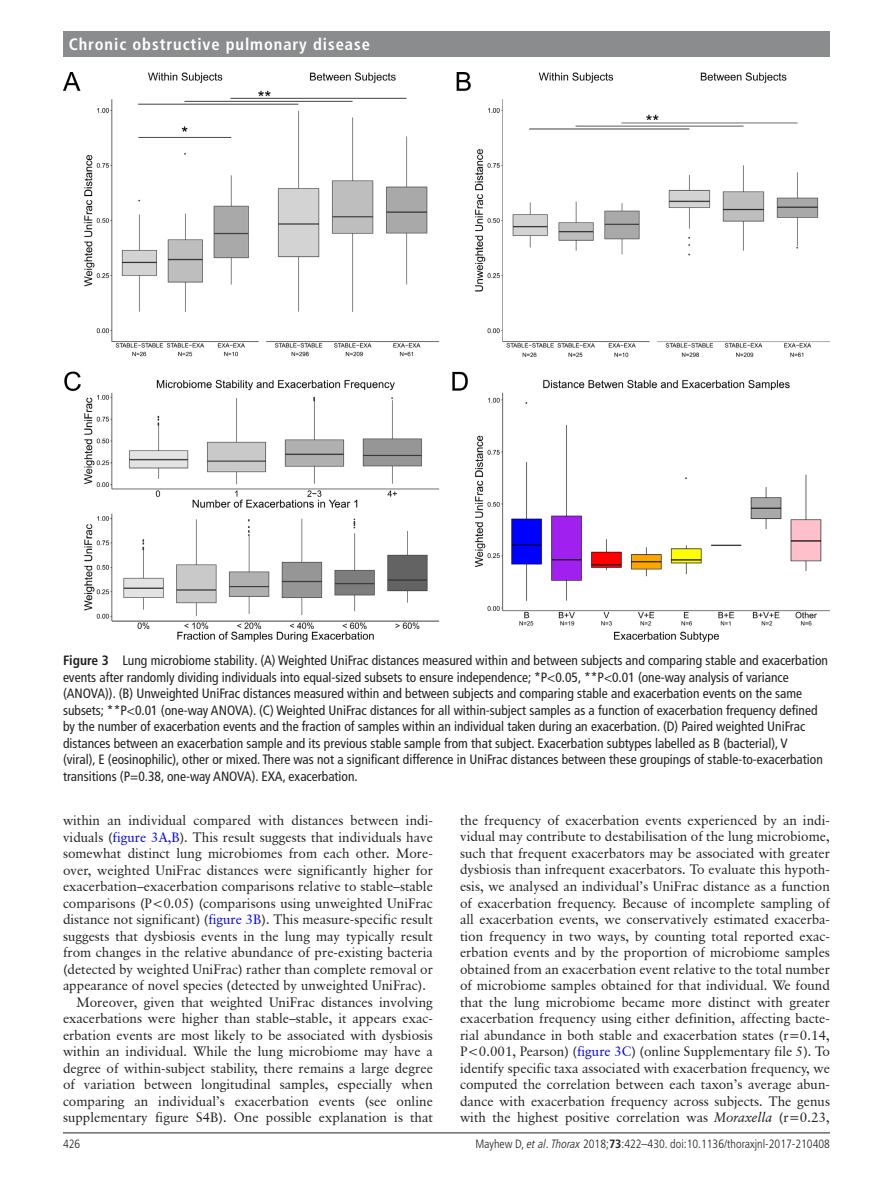
<style>
.page{position:relative;width:893px;height:1191px;background:#fff}
.page>*{position:absolute;margin:0;border:0;box-sizing:border-box;transform-origin:0 0}
.t1{font:700 condensed 16.5px "Frutiger LT Pro";letter-spacing:.055em;color:#fff}
.t2{font:13.5px/16.5px "Classical Garamond BT";color:#231f20;text-align:justify}
.t3{font:condensed 13.5px/16.5px "Frutiger LT Pro";color:#231f20}
.t4{font:300 condensed 12px "Frutiger LT Pro";color:#231f20}
.s1{font-weight:700}
.s2{color:#00f}
.s3{font-style:italic}
</style>
<div class="page">
<hr style="left:63px;top:1132px;width:767px;height:1px;background:#231f20">
<div style="left:63px;top:31px;width:767px;height:25px;background:#8a8c8e"></div>
<img style="left:63px;top:72px;width:767px;height:569px">
<p class="t1" style="left:69px;top:34px;width:303px">Chronic obstructive pulmonary disease</p>
<p class="t3" style="left:63px;top:652px;width:766px"><span class="s1">Figure 3</span> Lung microbiome stability. (A) Weighted UniFrac distances measured within and between subjects and comparing stable and exacerbation events after randomly dividing individuals into equal-sized subsets to ensure independence; *P&lt;0.05, **P&lt;0.01 (one-way analysis of variance (ANOVA)). (B) Unweighted UniFrac distances measured within and between subjects and comparing stable and exacerbation events on the same subsets; **P&lt;0.01 (one-way ANOVA). (C) Weighted UniFrac distances for all within-subject samples as a function of exacerbation frequency defined by the number of exacerbation events and the fraction of samples within an individual taken during an exacerbation. (D) Paired weighted UniFrac distances between an exacerbation sample and its previous stable sample from that subject. Exacerbation subtypes labelled as B (bacterial), V<br>(viral), E (eosinophilic), other or mixed. There was not a significant difference in UniFrac distances between these groupings of stable-to-exacerbation transitions (P=0.38, one-way ANOVA). EXA, exacerbation.</p>
<p class="t2" style="left:63px;top:812px;width:371px">within an individual compared with distances between indi-</p>
<p class="t2" style="left:63px;top:828px;width:371px">viduals (<span class="s2">figure 3A,B</span>). This result suggests that individuals have</p>
<p class="t2" style="left:63px;top:845px;width:371px">somewhat distinct lung microbiomes from each other. More-</p>
<p class="t2" style="left:63px;top:861px;width:371px">over, weighted UniFrac distances were significantly higher for</p>
<p class="t2" style="left:63px;top:878px;width:371px">exacerbation–exacerbation comparisons relative to stable–stable</p>
<p class="t2" style="left:63px;top:894px;width:371px">comparisons (P&lt;0.05) (comparisons using unweighted UniFrac</p>
<p class="t2" style="left:63px;top:911px;width:371px">distance not significant) (<span class="s2">figure 3B</span>). This measure-specific result</p>
<p class="t2" style="left:63px;top:927px;width:371px">suggests that dysbiosis events in the lung may typically result</p>
<p class="t2" style="left:63px;top:944px;width:371px">from changes in the relative abundance of pre-existing bacteria</p>
<p class="t2" style="left:63px;top:960px;width:371px">(detected by weighted UniFrac) rather than complete removal or</p>
<p class="t2" style="left:63px;top:977px;width:365px">appearance of novel species (detected by unweighted UniFrac).</p>
<p class="t2" style="left:76px;top:993px;width:358px">Moreover, given that weighted UniFrac distances involving</p>
<p class="t2" style="left:63px;top:1010px;width:371px">exacerbations were higher than stable–stable, it appears exac-</p>
<p class="t2" style="left:63px;top:1026px;width:371px">erbation events are most likely to be associated with dysbiosis</p>
<p class="t2" style="left:63px;top:1043px;width:371px">within an individual. While the lung microbiome may have a</p>
<p class="t2" style="left:63px;top:1059px;width:371px">degree of within-subject stability, there remains a large degree</p>
<p class="t2" style="left:63px;top:1076px;width:371px">of variation between longitudinal samples, especially when</p>
<p class="t2" style="left:63px;top:1092px;width:371px">comparing an individual’s exacerbation events (see online</p>
<p class="t2" style="left:63px;top:1109px;width:371px">supplementary figure S4B). One possible explanation is that</p>
<p class="t2" style="left:460px;top:812px;width:371px">the frequency of exacerbation events experienced by an indi&shy;vidual may contribute to destabilisation of the lung microbiome, such that frequent exacerbators may be associated with greater dysbiosis than infrequent exacerbators. To evaluate this hypoth&shy;esis, we analysed an individual’s UniFrac distance as a function of exacerbation frequency. Because of incomplete sampling of all exacerbation events, we conservatively estimated exacerba&shy;tion frequency in two ways, by counting total reported exac&shy;erbation events and by the proportion of microbiome samples obtained from an exacerbation event relative to the total number of microbiome samples obtained for that individual. We found that the lung microbiome became more distinct with greater exacerbation frequency using either definition, affecting bacte&shy;rial abundance in both stable and exacerbation states (r=0.14, P&lt;0.001, Pearson) (<span class="s2">figure 3C</span>) (online Supplementary file 5). To identify specific taxa associated with exacerbation frequency, we computed the correlation between each taxon’s average abun&shy;dance with exacerbation frequency across subjects. The genus with the highest positive correlation was <span class="s3">Moraxella</span> (r=0.23,</p>
<p class="t4" style="left:63px;top:1136px;width:19px">426</p>
<p class="t4" style="left:475px;top:1136px;width:356px">Mayhew D, <span class="s3">et al</span>. <span class="s3">Thorax</span> 2018;<span class="s1">73</span>:422–430. doi:10.1136/thoraxjnl-2017-210408</p>
</div>
